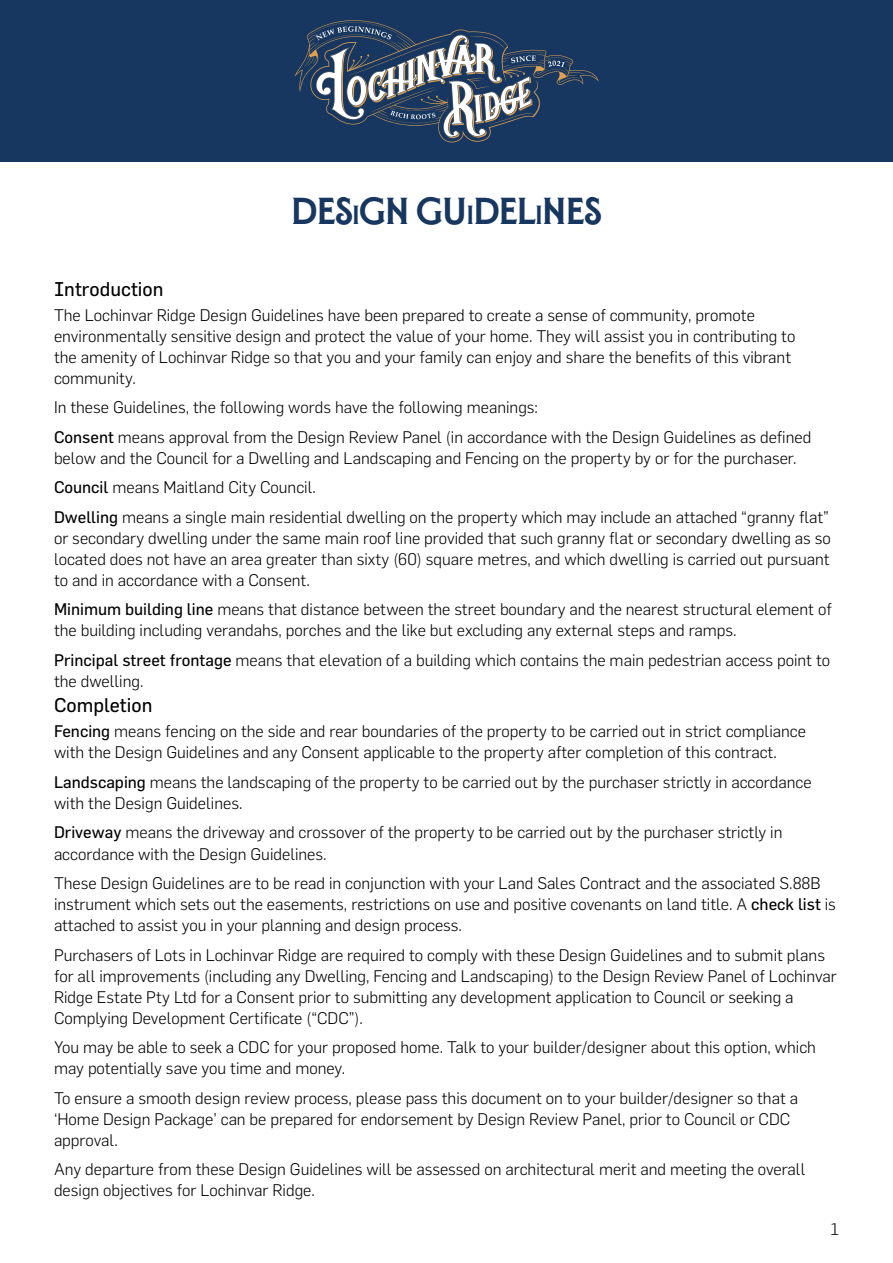
<style>
.page{position:relative;width:893px;height:1263px;background:#fff}
.page>*{position:absolute;margin:0;border:0;box-sizing:border-box;transform-origin:0 0}
.t1{font:37.5px "Montecatini Pro Stretto Ultra";color:#173760}
.t2{font:19.5px "Flama";color:#000}
.t3{font:300 16.5px/21px "Flama";color:#000}
.s1{font-size:26.25px}
.s2{font-weight:400}
</style>
<div class="page">
<div style="left:0;top:0;width:893px;height:162px;background:#173760"></div>
<svg style="left:294px;top:20px;width:305px;height:122px"></svg>
<h1 class="t1" style="left:292px;top:189px;width:311px">DES<span class="s1">I</span>GN GU<span class="s1">I</span>DEL<span class="s1">I</span>NES</h1>
<p class="t2" style="left:54px;top:277px;width:111px">Introduction</p>
<p class="t3" style="left:54px;top:304px;width:743px">The Lochinvar Ridge Design Guidelines have been prepared to create a sense of community, promote environmentally sensitive design and protect the value of your home. They will assist you in contributing to the amenity of Lochinvar Ridge so that you and your family can enjoy and share the benefits of this vibrant community.</p>
<p class="t3" style="left:54px;top:392px;width:759px;line-height:29.5px">In these Guidelines, the following words have the following meanings:<br><span class="s2">Consent</span> means approval from the Design Review Panel (in accordance with the Design Guidelines as defined</p>
<p class="t3" style="left:54px;top:442px;width:776px;line-height:29.5px">below and the Council for a Dwelling and Landscaping and Fencing on the property by or for the purchaser.<br><span class="s2">Council</span> means Maitland City Council.<br><span class="s2">Dwelling</span> means a single main residential dwelling on the property which may include an attached “granny flat”</p>
<p class="t3" style="left:54px;top:527px;width:778px;text-align:justify">or secondary dwelling under the same main roof line provided that such granny flat or secondary dwelling as so located does not have an area greater than sixty (60) square metres, and which dwelling is carried out pursuant to and in accordance with a Consent.</p>
<p class="t3" style="left:54px;top:598px;width:779px"><span class="s2">Minimum building line</span> means that distance between the street boundary and the nearest structural element of the building including verandahs, porches and the like but excluding any external steps and ramps.</p>
<p class="t3" style="left:54px;top:649px;width:778px"><span class="s2">Principal street frontage</span> means that elevation of a building which contains the main pedestrian access point to the dwelling.</p>
<p class="t2" style="left:54px;top:693px;width:100px">Completion</p>
<p class="t3" style="left:54px;top:720px;width:753px"><span class="s2">Fencing</span> means fencing on the side and rear boundaries of the property to be carried out in strict compliance with the Design Guidelines and any Consent applicable to the property after completion of this contract.</p>
<p class="t3" style="left:54px;top:771px;width:759px"><span class="s2">Landscaping</span> means the landscaping of the property to be carried out by the purchaser strictly in accordance with the Design Guidelines.</p>
<p class="t3" style="left:54px;top:821px;width:730px"><span class="s2">Driveway</span> means the driveway and crossover of the property to be carried out by the purchaser strictly in accordance with the Design Guidelines.</p>
<p class="t3" style="left:54px;top:872px;width:783px">These Design Guidelines are to be read in conjunction with your Land Sales Contract and the associated S.88B instrument which sets out the easements, restrictions on use and positive covenants on land title. A <span class="s2">check list</span> is attached to assist you in your planning and design process.</p>
<p class="t3" style="left:54px;top:943px;width:784px">Purchasers of Lots in Lochinvar Ridge are required to comply with these Design Guidelines and to submit plans for all improvements (including any Dwelling, Fencing and Landscaping) to the Design Review Panel of Lochinvar Ridge Estate Pty Ltd for a Consent prior to submitting any development application to Council or seeking a Complying Development Certificate (“CDC”).</p>
<p class="t3" style="left:54px;top:1036px;width:763px">You may be able to seek a CDC for your proposed home. Talk to your builder/designer about this option, which may potentially save you time and money.</p>
<p class="t3" style="left:54px;top:1086px;width:746px">To ensure a smooth design review process, please pass this document on to your builder/designer so that a ‘Home Design Package’ can be prepared for endorsement by Design Review Panel, prior to Council or CDC approval.</p>
<p class="t3" style="left:54px;top:1158px;width:753px">Any departure from these Design Guidelines will be assessed on architectural merit and meeting the overall design objectives for Lochinvar Ridge.</p>
<p class="t3" style="left:831px;top:1218px;width:10px">1</p>
</div>
